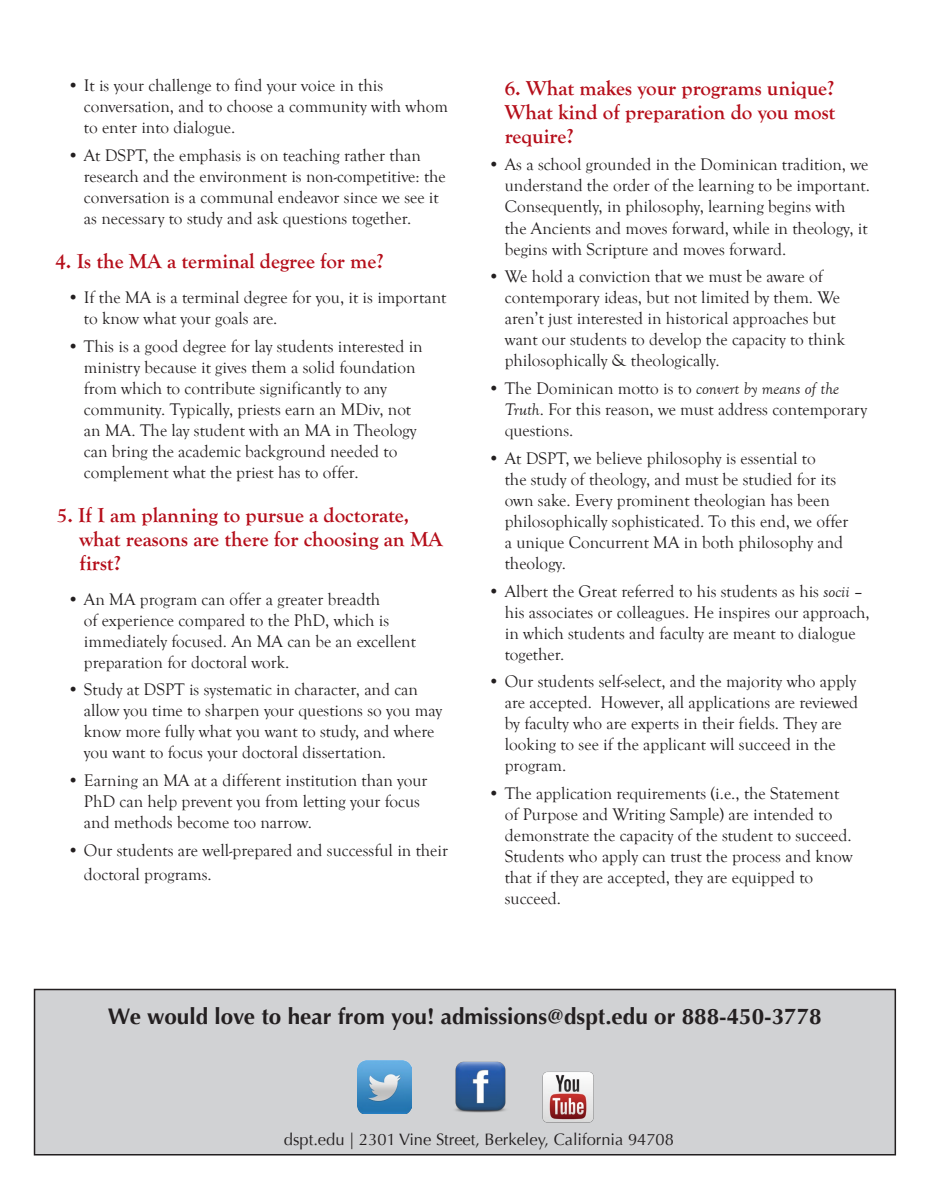
<style>
.page{position:relative;width:932px;height:1202px;background:#fff}
.page>*{position:absolute;margin:0;border:0;box-sizing:border-box;transform-origin:0 0}
.t1{font:700 22.5px "Optima";color:#231f20}
.t2{font:700 21px/24px "Goudy Old Style T";color:#b50e1a}
.t3{font:17.25px/21px "Goudy Old Style T";color:#231f20}
.t4{font:16.5px "Optima";color:#231f20}
.s1{font-style:italic}
</style>
<div class="page">
<div style="left:34px;top:989px;width:861px;height:165px;background:#d1d2d4"></div>
<div style="left:34px;top:988px;width:862px;height:167px;border:2px solid #231f20"></div>
<img style="left:358px;top:1060px;width:53px;height:53px">
<img style="left:542px;top:1071px;width:52px;height:52px">
<img style="left:455px;top:1061px;width:51px;height:52px">
<p class="t3" style="left:84px;top:76px;width:366px;text-indent:-16px">• It is your challenge to find your voice in this conversation, and to choose a community with whom to enter into dialogue.</p>
<p class="t3" style="left:84px;top:145px;width:363px;text-indent:-16px">• At DSPT, the emphasis is on teaching rather than research and the environment is non-competitive: the conversation is a communal endeavor since we see it as necessary to study and ask questions together.</p>
<p class="t2" style="left:55px;top:250px;width:329px">4. Is the MA a terminal degree for me?</p>
<p class="t3" style="left:84px;top:287px;width:364px;text-indent:-16px">• If the MA is a terminal degree for you, it is important to know what your goals are.</p>
<p class="t3" style="left:84px;top:336px;width:340px;text-indent:-16px">• This is a good degree for lay students interested in ministry because it gives them a solid foundation from which to contribute significantly to any community. Typically, priests earn an MDiv, not an MA. The lay student with an MA in Theology can bring the academic background needed to complement what the priest has to offer.</p>
<p class="t2" style="left:79px;top:503px;width:365px;text-indent:-22px">5. If I am planning to pursue a doctorate, what reasons are there for choosing an MA first?</p>
<p class="t3" style="left:84px;top:589px;width:333px;text-indent:-16px">• An MA program can offer a greater breadth<br>of experience compared to the PhD, which is immediately focused. An MA can be an excellent preparation for doctoral work.</p>
<p class="t3" style="left:84px;top:679px;width:360px;text-indent:-16px">• Study at DSPT is systematic in character, and can allow you time to sharpen your questions so you may know more fully what you want to study, and where you want to focus your doctoral dissertation.</p>
<p class="t3" style="left:84px;top:770px;width:345px;text-indent:-16px">• Earning an MA at a different institution than your<br>PhD can help prevent you from letting your focus and methods become too narrow.</p>
<p class="t3" style="left:84px;top:838px;width:365px;line-height:24px;text-indent:-16px">• Our students are well-prepared and successful in their doctoral programs.</p>
<p class="t2" style="left:505px;top:76px;width:332px;text-align:justify">6. What makes your programs unique?<br>What kind of preparation do you most require?</p>
<p class="t3" style="left:505px;top:155px;width:367px;text-indent:-16px">• As a school grounded in the Dominican tradition, we understand the order of the learning to be important.<br>Consequently, in philosophy, learning begins with the Ancients and moves forward, while in theology, it begins with Scripture and moves forward.</p>
<p class="t3" style="left:505px;top:266px;width:342px;text-indent:-16px">• We hold a conviction that we must be aware of contemporary ideas, but not limited by them. We aren’t just interested in historical approaches but want our students to develop the capacity to think philosophically &amp; theologically.</p>
<p class="t3" style="left:505px;top:378px;width:364px;text-indent:-16px">• The Dominican motto is to <span class="s1">convert by means of the<br>Truth</span>. For this reason, we must address contemporary questions.</p>
<p class="t3" style="left:505px;top:448px;width:345px;text-indent:-16px">• At DSPT, we believe philosophy is essential to<br>the study of theology, and must be studied for its own sake. Every prominent theologian has been philosophically sophisticated. To this end, we offer a unique Concurrent MA in both philosophy and theology.</p>
<p class="t3" style="left:505px;top:581px;width:366px;text-indent:-16px">• Albert the Great referred to his students as his <span class="s1">socii</span> – his associates or colleagues. He inspires our approach, in which students and faculty are meant to dialogue together.</p>
<p class="t3" style="left:505px;top:671px;width:355px;text-indent:-16px">• Our students self-select, and the majority who apply are accepted. However, all applications are reviewed by faculty who are experts in their fields. They are looking to see if the applicant will succeed in the program.</p>
<p class="t3" style="left:505px;top:783px;width:349px;text-indent:-16px">• The application requirements (i.e., the Statement of Purpose and Writing Sample) are intended to demonstrate the capacity of the student to succeed.<br>Students who apply can trust the process and know that if they are accepted, they are equipped to succeed.</p>
<p class="t1" style="left:108px;top:1003px;width:715px">We would love to hear from you! admissions@dspt.edu or 888-450-3778</p>
<p class="t4" style="left:284px;top:1129px;width:391px">dspt.edu | 2301 Vine Street, Berkeley, California 94708</p>
</div>
